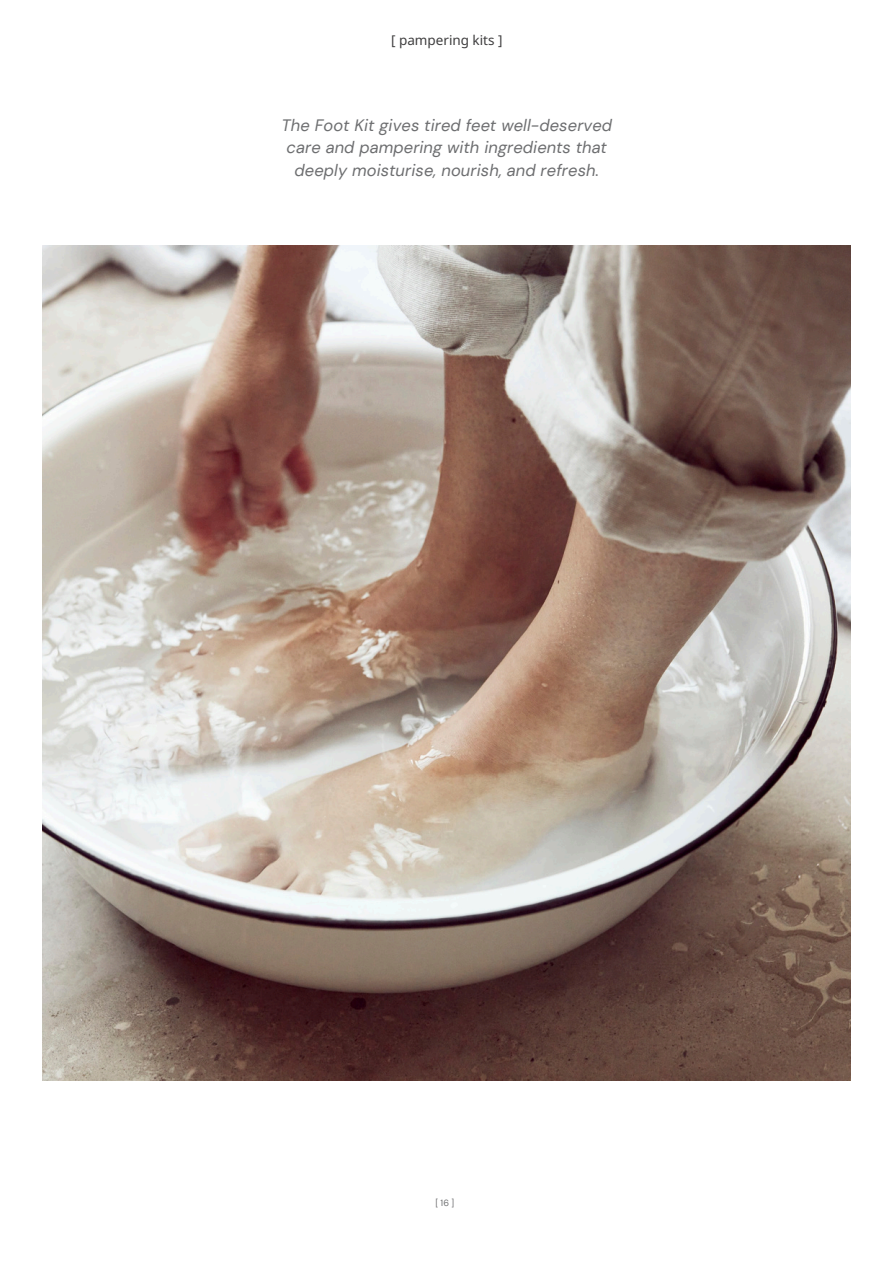
<style>
.page{position:relative;width:894px;height:1264px;background:#fff}
.page>*{position:absolute;margin:0;border:0;box-sizing:border-box;transform-origin:0 0}
.t1{font:italic 16.5px/22.5px "DM Sans";letter-spacing:.005em;color:#6d6e70;text-align:center}
.t2{font:13.5px "Noto Sans";color:#3f3e3f}
.t3{font:9px "DM Sans";color:#6d6e70}
</style>
<div class="page">
<img style="left:43px;top:246px;width:807px;height:834px">
<p class="t2" style="left:391px;top:31px;width:113px">[ pampering kits ]</p>
<h1 class="t1" style="left:281px;top:114px;width:332px">The Foot Kit gives tired feet well-deserved care and pampering with ingredients that deeply moisturise, nourish, and refresh.</h1>
<h2 class="t3" style="left:435px;top:1197px;width:20px">[16]</h2>
</div>
